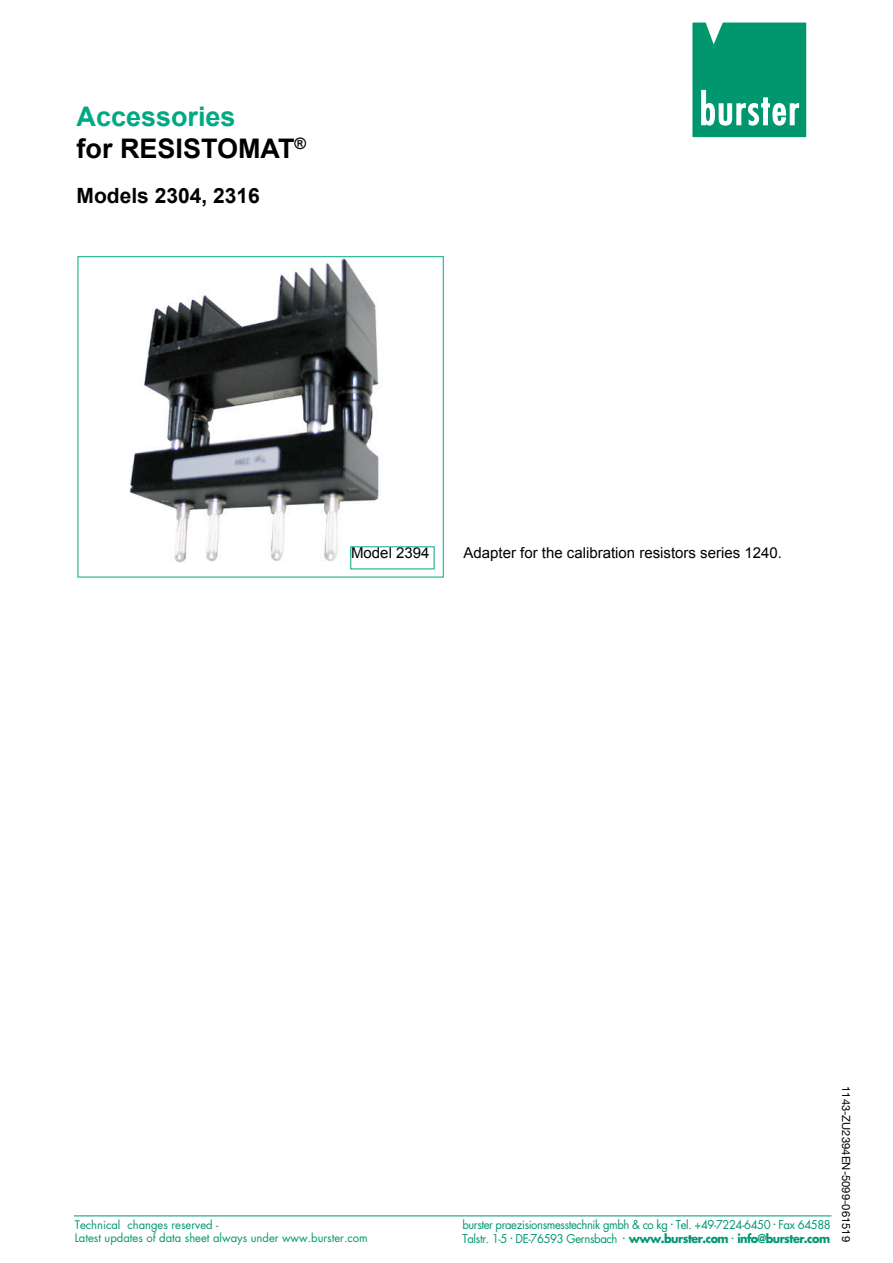
<style>
.page{position:relative;width:893px;height:1263px;background:#fff}
.page>*{position:absolute;margin:0;border:0;box-sizing:border-box;transform-origin:0 0}
.t1{font:700 27px/32.4px "Arial";color:#000}
.t2{font:700 21px "Arial";color:#000}
.t3{font:15px "Arial";color:#000}
.t4{font:11.85px/13.5px "Futura LT";letter-spacing:-.035em;color:#00976f;scale:.95 1}
.t5{font:11.55px/13.5px "Futura LT";color:#00976f}
.t6{font:11.25px "Helvetica Neue LT";color:#000}
.s1{color:#00a883}
.s2{font-weight:700}
</style>
<div class="page">
<img style="left:129px;top:258px;width:306px;height:305px">
<div style="left:78px;top:256px;width:366px;height:321px;border:1px solid #00a883"></div>
<div style="left:692px;top:22px;width:115px;height:116px;background:#00976f"></div>
<div style="left:691px;top:22px;width:116px;height:116px;border:1px solid #fff"></div>
<svg style="left:705px;top:22px;width:18px;height:22px"></svg>
<svg style="left:701px;top:90px;width:98px;height:36px"></svg>
<hr style="left:74px;top:1215px;width:757px;height:1px;background:#00976f">
<h1 class="t1" style="left:77px;top:101px;width:231px"><span class="s1">Accessories<br></span>for RESISTOMAT<sup>®</sup></h1>
<h2 class="t2" style="left:77px;top:182px;width:185px">Models 2304, 2316</h2>
<p class="t3" style="left:351px;top:543px;width:80px">Model 2394</p>
<p class="t3" style="left:463px;top:543px;width:320px">Adapter for the calibration resistors series 1240.</p>
<p class="t5" style="left:75px;top:1218px;width:295px">Technical changes reserved -<br>Latest updates of data sheet always under www.burster.com</p>
<p class="t4" style="left:462px;top:1218px;width:389px">burster praezisionsmesstechnik gmbh &amp; co kg <sup>.</sup> Tel. +49-7224-6450 <sup>.</sup> Fax 64588<br>Talstr. 1-5 <sup>.</sup> DE-76593 Gernsbach <sup>.</sup> <span class="s2">www.burster.com</span> <sup>.</sup> <span class="s2">info@burster.com</span></p>
<p class="t6" style="left:853px;top:1086px;width:157px;rotate:90deg">1143-ZU2394EN-5099-061519</p>
</div>
